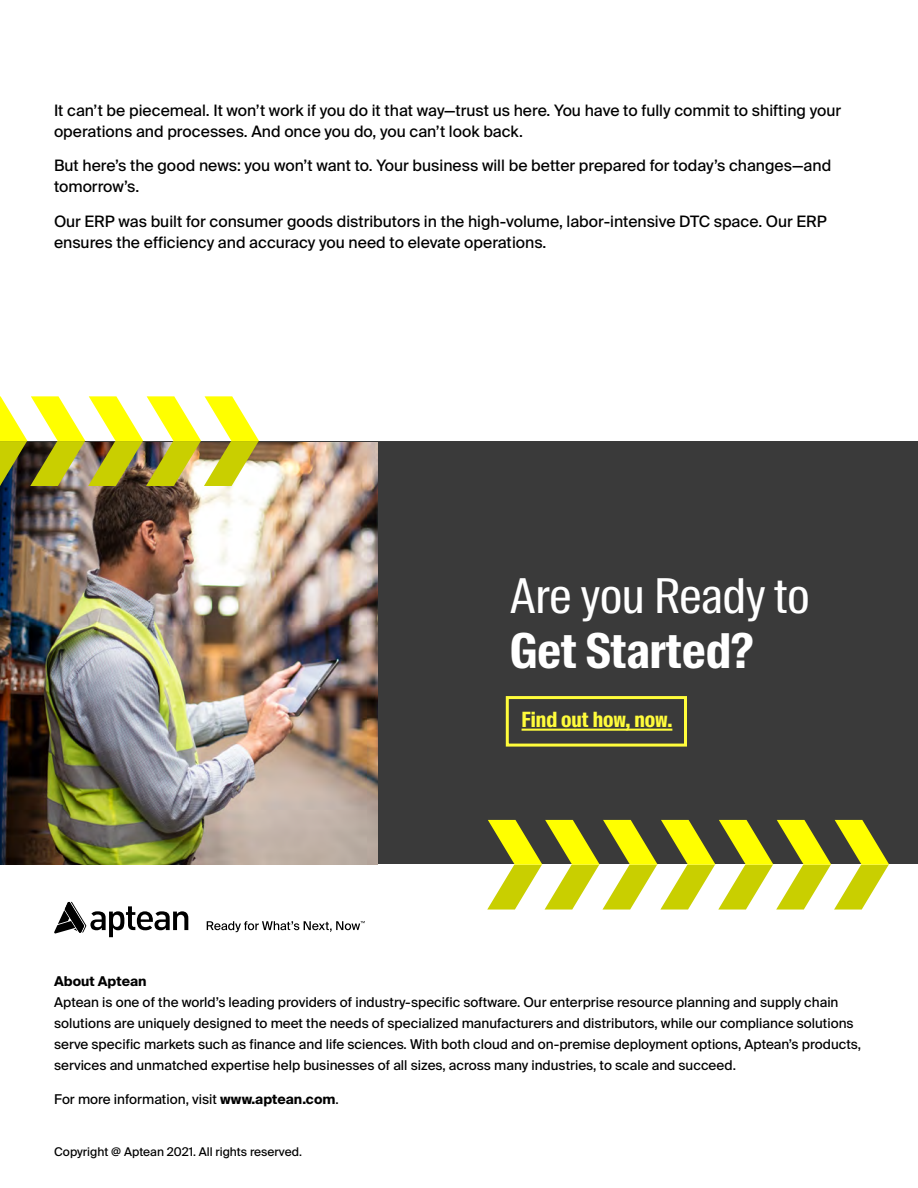
<style>
.page{position:relative;width:918px;height:1188px;background:#fff}
.page>*{position:absolute;margin:0;border:0;box-sizing:border-box;transform-origin:0 0}
.t1{font:48px "Suisse Intl Cond";color:#fff}
.t2{font:700 48px "Suisse Intl Cond";color:#fff}
.t3{font:700 21px "Suisse Intl Cond";color:#fffc3b}
.t4{font:15.75px/21px "Suisse Intl";color:#000}
.t5{font:13.5px/21px "Suisse Intl";color:#000}
.t6{font:700 13.5px "Suisse Intl";color:#000}
.t7{font:12px "Suisse Intl";color:#000}
.s1{font-weight:700}
</style>
<div class="page">
<svg style="left:54px;top:902px;width:134px;height:35px"></svg>
<svg style="left:207px;top:921px;width:158px;height:11px"></svg>
<div style="left:0;top:441px;width:918px;height:423px;background:#3a3a3a"></div>
<svg style="left:487px;top:820px;width:402px;height:90px"></svg>
<hr style="left:522px;top:729px;width:150px;height:2px;background:#fffc3b">
<img style="left:0;top:442px;width:378px;height:423px">
<img style="left:0;top:396px;width:259px;height:90px">
<div style="left:506px;top:696px;width:181px;height:51px;border:3px solid #fffc3b"></div>
<p class="t4" style="left:54px;top:100px;width:789px">It can’t be piecemeal. It won’t work if you do it that way—trust us here. You have to fully commit to shifting your operations and processes. And once you do, you can’t look back.</p>
<p class="t4" style="left:54px;top:155px;width:779px">But here’s the good news: you won’t want to. Your business will be better prepared for today’s changes—and tomorrow’s.</p>
<p class="t4" style="left:54px;top:211px;width:774px">Our ERP was built for consumer goods distributors in the high-volume, labor-intensive DTC space. Our ERP ensures the efficiency and accuracy you need to elevate operations.</p>
<h1 class="t1" style="left:510px;top:568px;width:301px">Are you Ready to</h1>
<h1 class="t2" style="left:510px;top:623px;width:245px">Get Started?</h1>
<h2 class="t3" style="left:522px;top:708px;width:152px">Find out how, now.</h2>
<p class="t6" style="left:54px;top:973px;width:94px">About Aptean</p>
<p class="t5" style="left:54px;top:991px;width:808px">Aptean is one of the world’s leading providers of industry-specific software. Our enterprise resource planning and supply chain solutions are uniquely designed to meet the needs of specialized manufacturers and distributors, while our compliance solutions serve specific markets such as finance and life sciences. With both cloud and on-premise deployment options, Aptean’s products, services and unmatched expertise help businesses of all sizes, across many industries, to scale and succeed.</p>
<p class="t5" style="left:54px;top:1089px;width:286px">For more information, visit <span class="s1">www.aptean.com</span>.</p>
<p class="t7" style="left:54px;top:1145px;width:249px">Copyright @ Aptean 2021. All rights reserved.</p>
</div>
